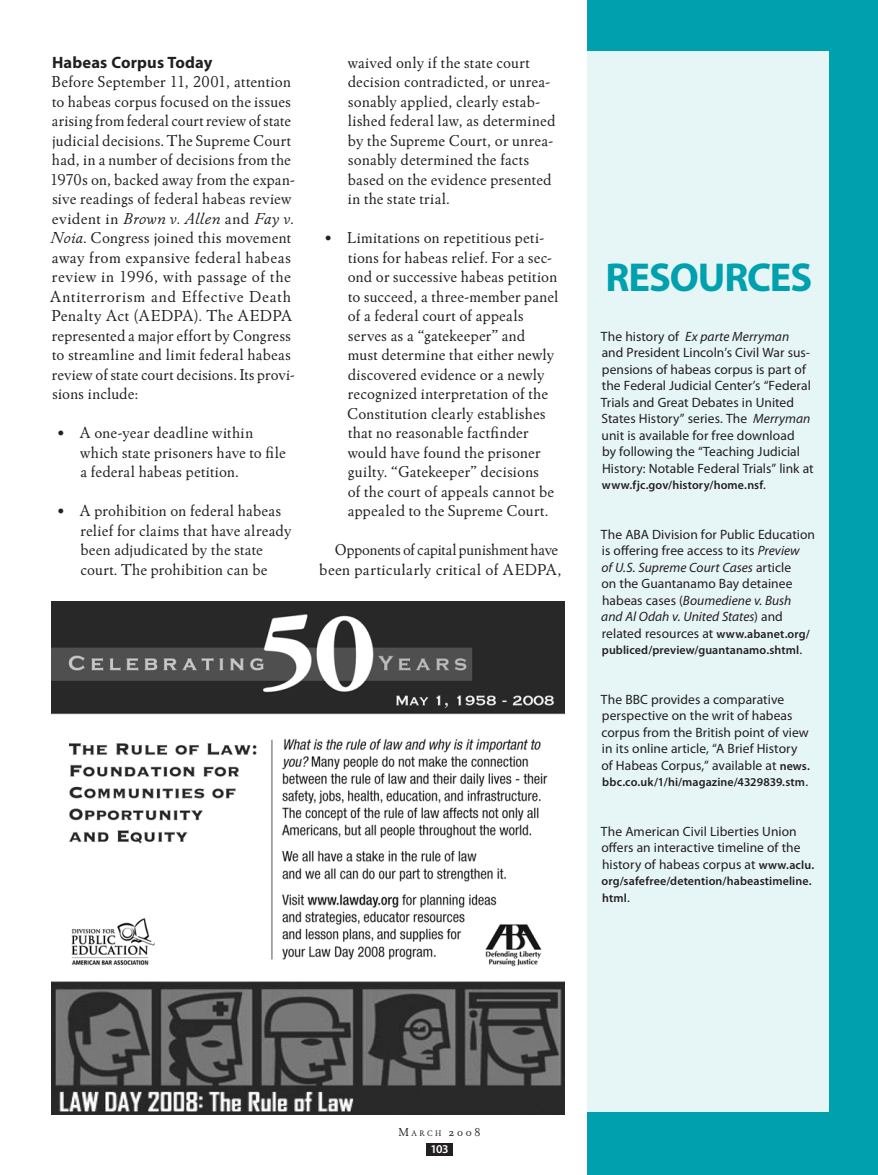
<style>
.page{position:relative;width:878px;height:1175px;background:#fff}
.page>*{position:absolute;margin:0;border:0;box-sizing:border-box;transform-origin:0 0}
.t1{font:700 40.5px "Myriad Pro";color:#00a0af}
.t2{font:16.5px/19.5px "Winchester New ITC";letter-spacing:.015em;color:#231f20}
.t3{font:700 16.5px "Myriad Pro";letter-spacing:.01em;color:#231f20}
.t4{font:13.5px/16.5px "Myriad Pro";letter-spacing:.005em;color:#231f20}
.t5{font:600 12px/16.5px "Myriad Pro";letter-spacing:.01em;color:#231f20}
.t6{font:12px "Winchester New ITC Book OS";color:#231f20}
.t7{font:600 12px "Myriad Pro";color:#fff}
.s1{font-style:italic}
.s2{font-weight:400;font-size:13.5px}
.s3{font-weight:600;font-size:12px}
.s4{font-size:8.4px}
</style>
<div class="page">
<div style="left:587px;top:0;width:291px;height:1174px;background:#00a0af"></div>
<div style="left:426px;top:1143px;width:26px;height:12px;background:#231f20"></div>
<div style="left:587px;top:51px;width:242px;height:1060px;background:#e6f6f7"></div>
<img style="left:51px;top:601px;width:513px;height:513px">
<p class="t3" style="left:52px;top:53px;width:162px">Habeas Corpus Today</p>
<p class="t2" style="left:50px;top:72px;width:247px">Before September 11, 2001, attention to habeas corpus focused on the issues arising from federal court review of state judicial decisions. The Supreme Court had, in a number of decisions from the 1970s on, backed away from the expan&shy;sive readings of federal habeas review evident in <span class="s1">Brown v. Allen</span> and <span class="s1">Fay v.<br>Noia</span>. Congress joined this movement away from expansive federal habeas review in 1996, with passage of the Antiterrorism and Effective Death Penalty Act (AEDPA). The AEDPA represented a major effort by Congress to streamline and limit federal habeas review of state court decisions. Its provi&shy;sions include:</p>
<p class="t2" style="left:80px;top:423px;width:207px;text-indent:-24px">• A one-year deadline within which state prisoners have to file a federal habeas petition.</p>
<p class="t2" style="left:80px;top:501px;width:212px;text-indent:-24px">• A prohibition on federal habeas relief for claims that have already been adjudicated by the state court. The prohibition can be</p>
<p class="t2" style="left:347px;top:52px;width:209px">waived only if the state court decision contradicted, or unrea&shy;sonably applied, clearly estab&shy;lished federal law, as determined by the Supreme Court, or unrea&shy;sonably determined the facts based on the evidence presented in the state trial.</p>
<p class="t2" style="left:347px;top:228px;width:213px;text-indent:-23px">• Limitations on repetitious peti&shy;tions for habeas relief. For a sec&shy;ond or successive habeas petition to succeed, a three-member panel of a federal court of appeals serves as a “gatekeeper” and<br>must determine that either newly discovered evidence or a newly recognized interpretation of the<br>Constitution clearly establishes that no reasonable factfinder would have found the prisoner guilty. “Gatekeeper” decisions<br>of the court of appeals cannot be appealed to the Supreme Court.</p>
<p class="t2" style="left:319px;top:540px;width:244px;text-align:right">Opponents of capital punishment have been particularly critical of AEDPA,</p>
<h1 class="t1" style="left:605px;top:255px;width:47px">Resources</h1>
<p class="t4" style="left:601px;top:328px;width:214px">The history of <span class="s1">Ex parte Merryman </span>and President Lincoln’s Civil War sus&shy;pensions of habeas corpus is part of the Federal Judicial Center’s “Federal Trials and Great Debates in United States History” series. The <span class="s1">Merryman </span>unit is available for free download<br>by following the “Teaching Judicial History: Notable Federal Trials” link at</p>
<p class="t5" style="left:602px;top:477px;width:165px">www.fjc.gov/history/home.nsf<span class="s2">.</span></p>
<p class="t4" style="left:601px;top:526px;width:215px">The ABA Division for Public Education is offering free access to its <span class="s1">Preview<br>of U.S. Supreme Court Cases</span> article<br>on the Guantanamo Bay detainee habeas cases (<span class="s1">Boumediene v. Bush and Al Odah v. United States</span>) and related resources at <span class="s3">www.abanet.org/</span></p>
<p class="t5" style="left:602px;top:642px;width:202px">publiced/preview/guantanamo.shtml<span class="s2">.</span></p>
<p class="t4" style="left:601px;top:691px;width:210px">The BBC provides a comparative perspective on the writ of habeas corpus from the British point of view in its online article, “A Brief History of Habeas Corpus,” available at <span class="s3">news.</span></p>
<p class="t5" style="left:602px;top:774px;width:207px">bbc.co.uk/1/hi/magazine/4329839.stm<span class="s2">.</span></p>
<p class="t4" style="left:601px;top:823px;width:215px">The American Civil Liberties Union offers an interactive timeline of the history of habeas corpus at <span class="s3">www.aclu.</span></p>
<p class="t5" style="left:601px;top:873px;width:211px">org/safefree/detention/habeastimeline. html<span class="s2">.</span></p>
<p class="t6" style="left:398px;top:1124px;width:83px">M<span class="s4">ARCH</span> 2008</p>
<p class="t7" style="left:430px;top:1141px;width:20px">103</p>
</div>
